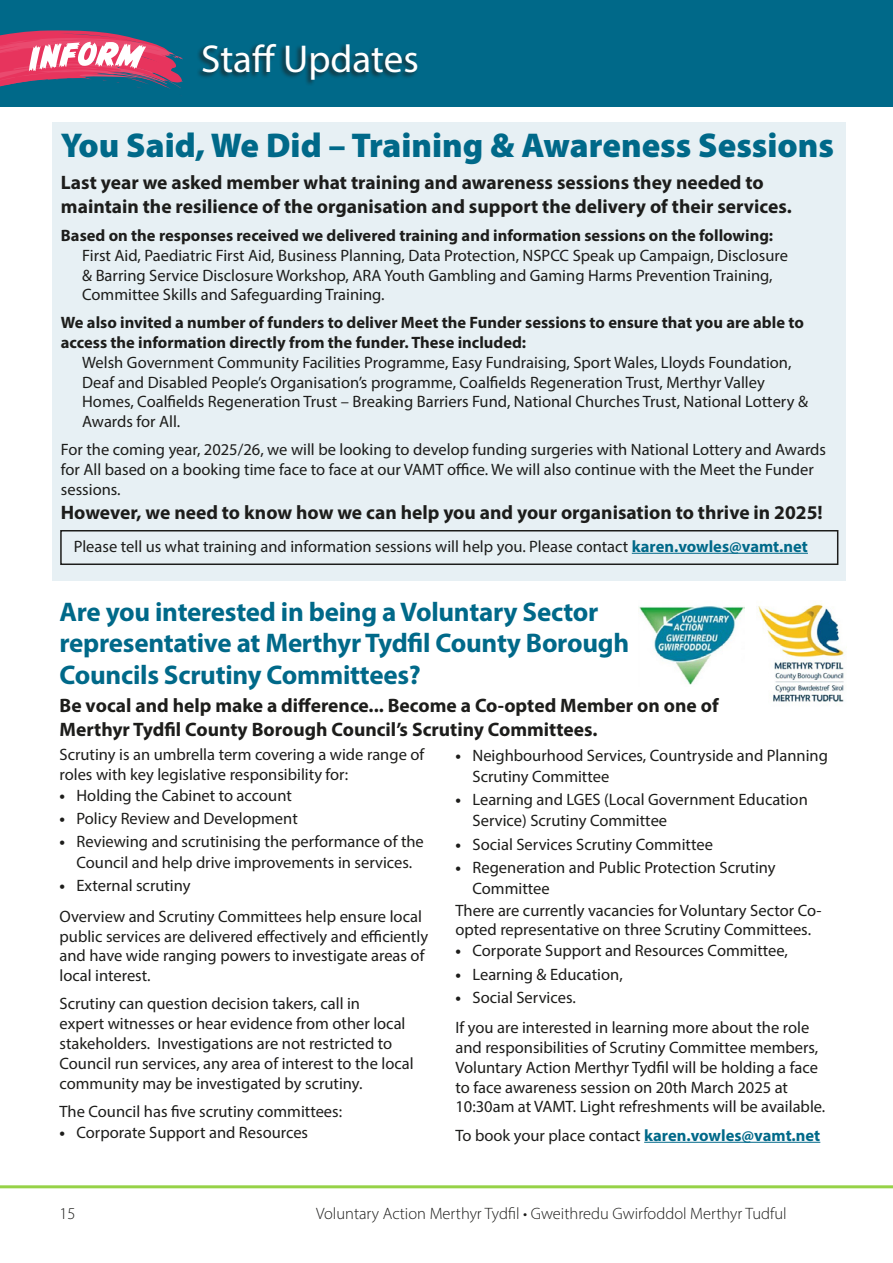
<style>
.page{position:relative;width:893px;height:1263px;background:#fff}
.page>*{position:absolute;margin:0;border:0;box-sizing:border-box;transform-origin:0 0}
.Main_heads{font:39px "Myriad Pro";color:#fff}
.Main_heads-2{font:900 34.5px "Myriad Pro";color:#006989}
.Medium_headings{font:700 27px/31.5px "Myriad Pro";letter-spacing:-.01em;color:#006989}
.Copy{font:700 19.5px/24px "Myriad Pro";color:#1d1d1b}
.Copy-2{font:16.5px/19.8px "Myriad Pro";color:#1d1d1b}
.Copy-3{font:700 16.5px/19.5px "Myriad Pro";color:#1d1d1b}
.Boxed_para{font:16.5px "Myriad Pro";color:#1d1d1b}
.t1{font:300 16.5px "Myriad Pro";color:#1d1d1b}
.s1{font-weight:700;color:#006989}
.s2{font-weight:700}
</style>
<div class="page">
<div style="left:0;top:0;width:893px;height:106px;background:#006989"></div>
<svg style="left:0;top:30px;width:183px;height:77px"></svg>
<hr style="left:0;top:1185px;width:893px;height:3px;background:#96d247">
<div style="left:196px;top:42px;width:223px;height:44px;background:#1d1d1b;opacity:.75"></div>
<div style="left:52px;top:122px;width:794px;height:458px;background:#e7f0f4"></div>
<div style="left:60px;top:530px;width:778px;height:35px;border:2px solid #1d1d1b"></div>
<hr style="left:632px;top:553px;width:176px;height:1px;background:#006989">
<hr style="left:644px;top:1142px;width:176px;height:1px;background:#006989">
<img style="left:638px;top:606px;width:106px;height:79px">
<img style="left:758px;top:604px;width:86px;height:98px">
<p class="Main_heads" style="left:201px;top:35px;width:219px">Staff Updates</p>
<p class="Main_heads-2" style="left:61px;top:122px;width:775px">You Said, We Did – Training &amp; Awareness Sessions</p>
<p class="Copy" style="left:61px;top:170px;width:732px">Last year we asked member what training and awareness sessions they needed to maintain the resilience of the organisation and support the delivery of their services.</p>
<p class="Copy-3" style="left:61px;top:225px;width:714px">Based on the responses received we delivered training and information sessions on the following:</p>
<p class="Copy-2" style="left:82px;top:245px;width:707px">First Aid, Paediatric First Aid, Business Planning, Data Protection, NSPCC Speak up Campaign, Disclosure &amp; Barring Service Disclosure Workshop, ARA Youth Gambling and Gaming Harms Prevention Training,<br>Committee Skills and Safeguarding Training.</p>
<p class="Copy-3" style="left:61px;top:313px;width:744px">We also invited a number of funders to deliver Meet the Funder sessions to ensure that you are able to access the information directly from the funder. These included:</p>
<p class="Copy-2" style="left:82px;top:352px;width:727px">Welsh Government Community Facilities Programme, Easy Fundraising, Sport Wales, Lloyds Foundation, Deaf and Disabled People’s Organisation’s programme, Coalfields Regeneration Trust, Merthyr Valley Homes, Coalfields Regeneration Trust – Breaking Barriers Fund, National Churches Trust, National Lottery &amp; Awards for All.</p>
<p class="Copy-2" style="left:61px;top:440px;width:767px">For the coming year, 2025/26, we will be looking to develop funding surgeries with National Lottery and Awards for All based on a booking time face to face at our VAMT office. We will also continue with the Meet the Funder sessions.</p>
<p class="Copy" style="left:61px;top:500px;width:763px">However, we need to know how we can help you and your organisation to thrive in 2025!</p>
<p class="Boxed_para" style="left:74px;top:536px;width:736px">Please tell us what training and information sessions will help you. Please contact <span class="s1">karen.vowles@vamt.net</span></p>
<p class="Medium_headings" style="left:60px;top:595px;width:571px">Are you interested in being a Voluntary Sector representative at Merthyr Tydfil County Borough<br>Councils Scrutiny Committees?</p>
<p class="Copy" style="left:60px;top:693px;width:661px">Be vocal and help make a difference... Become a Co-opted Member on one of<br>Merthyr Tydfil County Borough Council’s Scrutiny Committees.</p>
<p class="Copy-2" style="left:60px;top:744px;width:366px">Scrutiny is an umbrella term covering a wide range of roles with key legislative responsibility for:</p>
<p class="Copy-2" style="left:60px;top:785px;width:234px"><span class="s2">•</span> Holding the Cabinet to account</p>
<p class="Copy-2" style="left:60px;top:808px;width:240px"><span class="s2">•</span> Policy Review and Development</p>
<p class="Copy-2" style="left:60px;top:831px;width:366px;line-height:21px;text-align:center"><span class="s2">•</span> Reviewing and scrutinising the performance of the<br>Council and help drive improvements in services.</p>
<p class="Copy-2" style="left:60px;top:875px;width:133px"><span class="s2">•</span> External scrutiny</p>
<p class="Copy-2" style="left:60px;top:906px;width:370px">Overview and Scrutiny Committees help ensure local public services are delivered effectively and efficiently and have wide ranging powers to investigate areas of local interest.</p>
<p class="Copy-2" style="left:60px;top:994px;width:356px">Scrutiny can question decision takers, call in<br>expert witnesses or hear evidence from other local stakeholders. Investigations are not restricted to Council run services, any area of interest to the local community may be investigated by scrutiny.</p>
<p class="Copy-2" style="left:60px;top:1101px;width:284px">The Council has five scrutiny committees:</p>
<p class="Copy-2" style="left:60px;top:1122px;width:250px"><span class="s2">•</span> Corporate Support and Resources</p>
<p class="Copy-2" style="left:472px;top:745px;width:357px;line-height:21px;text-indent:-17px"><span class="s2">•</span> Neighbourhood Services, Countryside and Planning<br>Scrutiny Committee</p>
<p class="Copy-2" style="left:472px;top:789px;width:337px;line-height:21px;text-indent:-17px"><span class="s2">•</span> Learning and LGES (Local Government Education<br>Service) Scrutiny Committee</p>
<p class="Copy-2" style="left:455px;top:834px;width:259px"><span class="s2">•</span> Social Services Scrutiny Committee</p>
<p class="Copy-2" style="left:472px;top:856px;width:305px;line-height:21px;text-indent:-17px"><span class="s2">•</span> Regeneration and Public Protection Scrutiny<br>Committee</p>
<p class="Copy-2" style="left:455px;top:900px;width:367px">There are currently vacancies for Voluntary Sector Co&shy;opted representative on three Scrutiny Committees.</p>
<p class="Copy-2" style="left:455px;top:941px;width:334px"><span class="s2">•</span> Corporate Support and Resources Committee,</p>
<p class="Copy-2" style="left:455px;top:964px;width:169px"><span class="s2">•</span> Learning &amp; Education,</p>
<p class="Copy-2" style="left:455px;top:987px;width:122px"><span class="s2">•</span> Social Services.</p>
<p class="Copy-2" style="left:455px;top:1017px;width:371px">If you are interested in learning more about the role and responsibilities of Scrutiny Committee members, Voluntary Action Merthyr Tydfil will be holding a face to face awareness session on 20th March 2025 at 10:30am at VAMT. Light refreshments will be available.</p>
<p class="Copy-2" style="left:455px;top:1125px;width:366px">To book your place contact <span class="s1">karen.vowles@vamt.net</span></p>
<p class="t1" style="left:60px;top:1203px;width:18px">15</p>
<p class="t1" style="left:316px;top:1203px;width:472px">Voluntary Action Merthyr Tydfil • Gweithredu Gwirfoddol Merthyr Tudful</p>
</div>
